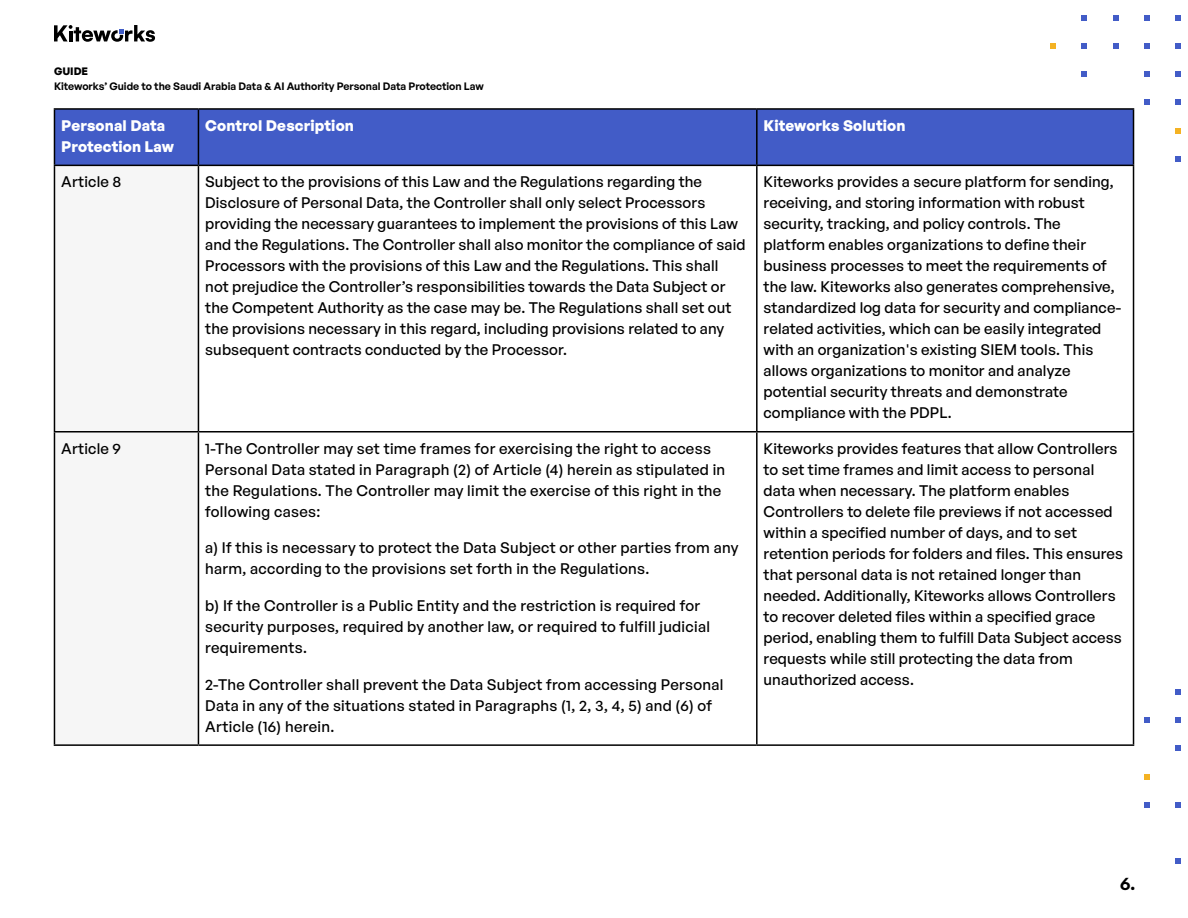
<style>
.page{position:relative;width:1188px;height:918px;background:#fff}
.page>*{position:absolute;margin:0;border:0;box-sizing:border-box;transform-origin:0 0}
.t1{font:600 18px "General Sans";color:#000}
.t2{font:500 15px/21px "General Sans";letter-spacing:.01em;color:#000}
.t3{font:700 15px/21px "General Sans";letter-spacing:.01em;color:#fff}
.t4{font:600 10.5px "General Sans";color:#000}
.t5{font:700 10.5px "General Sans";color:#000}
</style>
<div class="page">
<svg style="left:1175px;top:689px;width:5px;height:5px"></svg>
<svg style="left:1144px;top:717px;width:5px;height:5px"></svg>
<svg style="left:1175px;top:717px;width:5px;height:5px"></svg>
<svg style="left:1175px;top:746px;width:5px;height:5px"></svg>
<svg style="left:1144px;top:774px;width:5px;height:5px"></svg>
<svg style="left:1144px;top:802px;width:5px;height:5px"></svg>
<svg style="left:1175px;top:802px;width:5px;height:5px"></svg>
<svg style="left:1175px;top:859px;width:5px;height:5px"></svg>
<svg style="left:54px;top:25px;width:101px;height:17px"></svg>
<svg style="left:1175px;top:157px;width:5px;height:5px"></svg>
<svg style="left:1175px;top:128px;width:5px;height:5px"></svg>
<svg style="left:1144px;top:100px;width:5px;height:5px"></svg>
<svg style="left:1175px;top:100px;width:5px;height:5px"></svg>
<svg style="left:1144px;top:72px;width:5px;height:5px"></svg>
<svg style="left:1175px;top:72px;width:5px;height:5px"></svg>
<svg style="left:1082px;top:72px;width:5px;height:5px"></svg>
<svg style="left:1175px;top:43px;width:5px;height:5px"></svg>
<svg style="left:1144px;top:43px;width:5px;height:5px"></svg>
<svg style="left:1113px;top:43px;width:5px;height:5px"></svg>
<svg style="left:1082px;top:43px;width:5px;height:5px"></svg>
<svg style="left:1051px;top:43px;width:5px;height:5px"></svg>
<svg style="left:1144px;top:15px;width:5px;height:5px"></svg>
<svg style="left:1175px;top:15px;width:5px;height:5px"></svg>
<svg style="left:1113px;top:15px;width:5px;height:5px"></svg>
<svg style="left:1082px;top:15px;width:5px;height:5px"></svg>
<div style="left:55px;top:110px;width:1078px;height:55px;background:#425cc7"></div>
<div style="left:55px;top:166px;width:143px;height:578px;background:#f6f6f6"></div>
<hr style="left:54px;top:108px;width:144px;height:2px;background:#000">
<hr style="left:54px;top:110px;width:1px;height:55px;background:#000">
<hr style="left:198px;top:108px;width:559px;height:2px;background:#000">
<hr style="left:198px;top:110px;width:1px;height:55px;background:#000">
<hr style="left:757px;top:108px;width:377px;height:2px;background:#000">
<hr style="left:756px;top:110px;width:2px;height:55px;background:#000">
<hr style="left:1133px;top:110px;width:1px;height:55px;background:#000">
<hr style="left:54px;top:165px;width:144px;height:1px;background:#000">
<hr style="left:54px;top:166px;width:1px;height:265px;background:#000">
<hr style="left:198px;top:165px;width:559px;height:1px;background:#000">
<hr style="left:198px;top:166px;width:1px;height:265px;background:#000">
<hr style="left:757px;top:165px;width:377px;height:1px;background:#000">
<hr style="left:756px;top:166px;width:2px;height:265px;background:#000">
<hr style="left:1133px;top:166px;width:1px;height:265px;background:#000">
<hr style="left:54px;top:431px;width:144px;height:2px;background:#000">
<hr style="left:54px;top:433px;width:1px;height:311px;background:#000">
<hr style="left:198px;top:431px;width:559px;height:2px;background:#000">
<hr style="left:198px;top:433px;width:1px;height:311px;background:#000">
<hr style="left:757px;top:431px;width:377px;height:2px;background:#000">
<hr style="left:756px;top:433px;width:2px;height:311px;background:#000">
<hr style="left:1133px;top:433px;width:1px;height:311px;background:#000">
<hr style="left:54px;top:744px;width:144px;height:2px;background:#000">
<hr style="left:198px;top:744px;width:559px;height:2px;background:#000">
<hr style="left:757px;top:744px;width:377px;height:2px;background:#000">
<p class="t5" style="left:54px;top:64px;width:36px">GUIDE</p>
<p class="t4" style="left:54px;top:79px;width:431px">Kiteworks’ Guide to the Saudi Arabia Data &amp; AI Authority Personal Data Protection Law</p>
<p class="t3" style="left:61px;top:115px;width:114px">Personal Data<br>Protection Law</p>
<p class="t3" style="left:205px;top:115px;width:150px">Control Description</p>
<p class="t3" style="left:764px;top:115px;width:144px">Kiteworks Solution</p>
<p class="t2" style="left:61px;top:171px;width:62px">Article 8</p>
<p class="t2" style="left:205px;top:171px;width:542px">Subject to the provisions of this Law and the Regulations regarding the Disclosure of Personal Data, the Controller shall only select Processors providing the necessary guarantees to implement the provisions of this Law and the Regulations. The Controller shall also monitor the compliance of said Processors with the provisions of this Law and the Regulations. This shall not prejudice the Controller’s responsibilities towards the Data Subject or the Competent Authority as the case may be. The Regulations shall set out the provisions necessary in this regard, including provisions related to any subsequent contracts conducted by the Processor.</p>
<p class="t2" style="left:764px;top:171px;width:359px">Kiteworks provides a secure platform for sending, receiving, and storing information with robust security, tracking, and policy controls. The platform enables organizations to define their business processes to meet the requirements of the law. Kiteworks also generates comprehensive, standardized log data for security and compliance&shy;related activities, which can be easily integrated with an organization's existing SIEM tools. This allows organizations to monitor and analyze potential security threats and demonstrate compliance with the PDPL.</p>
<p class="t2" style="left:61px;top:437px;width:61px">Article 9</p>
<p class="t2" style="left:205px;top:437px;width:522px">1-The Controller may set time frames for exercising the right to access Personal Data stated in Paragraph (2) of Article (4) herein as stipulated in the Regulations. The Controller may limit the exercise of this right in the following cases:</p>
<p class="t2" style="left:205px;top:537px;width:535px">a) If this is necessary to protect the Data Subject or other parties from any harm, according to the provisions set forth in the Regulations.</p>
<p class="t2" style="left:205px;top:595px;width:506px">b) If the Controller is a Public Entity and the restriction is required for security purposes, required by another law, or required to fulfill judicial requirements.</p>
<p class="t2" style="left:205px;top:673px;width:520px">2-The Controller shall prevent the Data Subject from accessing Personal<br>Data in any of the situations stated in Paragraphs (1, 2, 3, 4, 5) and (6) of<br>Article (16) herein.</p>
<p class="t2" style="left:764px;top:437px;width:361px">Kiteworks provides features that allow Controllers to set time frames and limit access to personal data when necessary. The platform enables Controllers to delete file previews if not accessed within a specified number of days, and to set retention periods for folders and files. This ensures that personal data is not retained longer than needed. Additionally, Kiteworks allows Controllers to recover deleted files within a specified grace period, enabling them to fulfill Data Subject access requests while still protecting the data from unauthorized access.</p>
<p class="t1" style="left:1120px;top:872px;width:17px">6.</p>
</div>
